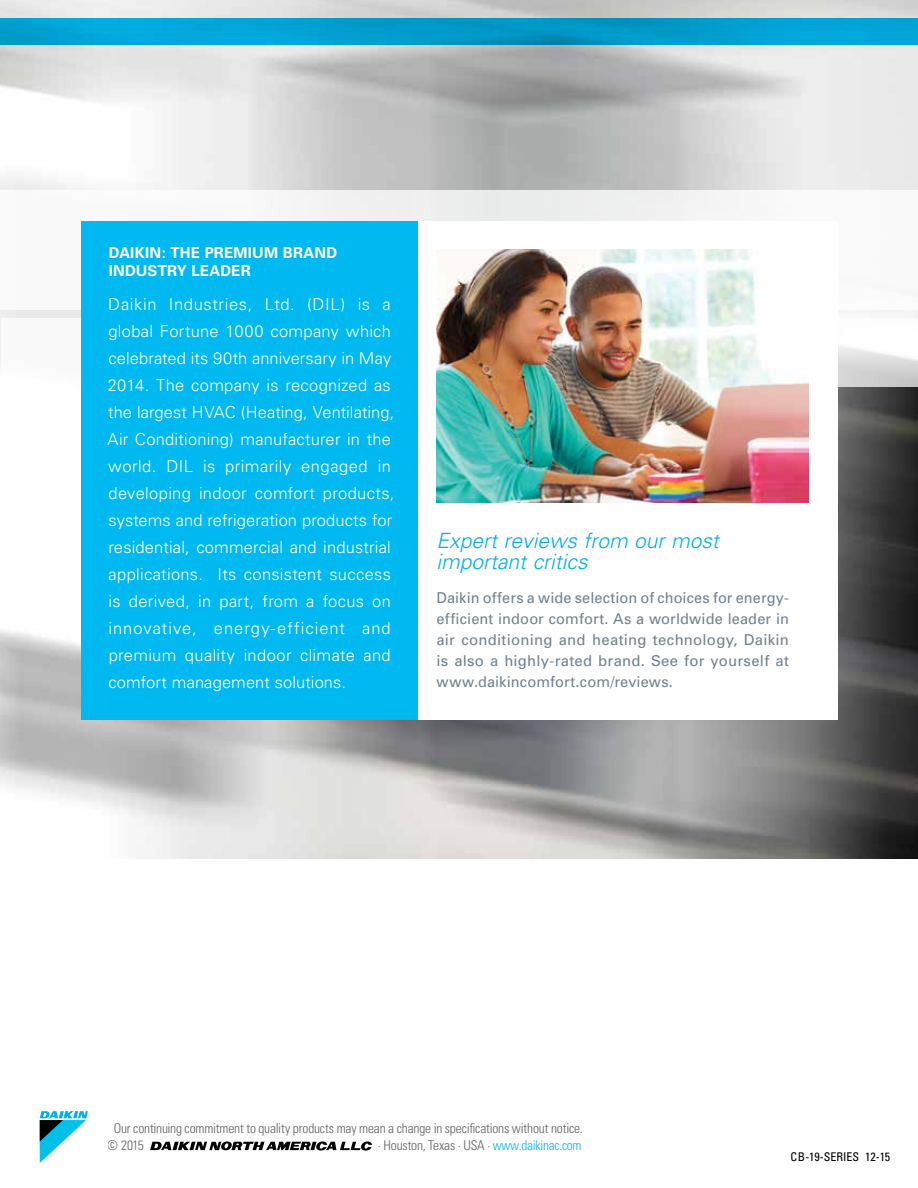
<style>
.page{position:relative;width:918px;height:1188px;background:#fff}
.page>*{position:absolute;margin:0;border:0;box-sizing:border-box;transform-origin:0 0}
.t1{font:italic 300 21px/21px "Univers";color:#00aeef}
.t2{font:300 16.5px/27px "Univers";letter-spacing:.015em;color:#fff}
.t3{font:15px/21px "Univers";letter-spacing:.015em;color:#718190;text-align:justify}
.t4{font:700 15px/18px "Univers";letter-spacing:.01em;color:#fff}
.t5{font:300 condensed 13.5px/16.5px "Univers";letter-spacing:-.015em;color:#58595b}
.t6{font:condensed 12px "Univers";color:#000}
.s1{color:#00aeef}
</style>
<div class="page">
<img style="left:0;top:0;width:918px;height:859px">
<svg style="left:0;top:18px;width:918px;height:27px;background:#009fd0"></svg>
<svg style="left:150px;top:1141px;width:222px;height:10px"></svg>
<div style="left:0;top:190px;width:918px;height:120px;background:#fff"></div>
<svg style="left:1px;top:319px;width:917px;height:68px"></svg>
<div style="left:81px;top:221px;width:337px;height:499px;background:#00b9f1"></div>
<svg style="left:40px;top:1111px;width:48px;height:52px"></svg>
<div style="left:418px;top:221px;width:420px;height:499px;background:#fff"></div>
<img style="left:436px;top:250px;width:372px;height:252px">
<p class="t4" style="left:109px;top:244px;width:230px">DAIKIN: THE PREMIUM BRAND<br>INDUSTRY LEADER</p>
<p class="t2" style="left:107px;top:290px;width:289px">Daikin Industries, Ltd. (DIL) is a global Fortune 1000 company which celebrated its 90th anniversary in May 2014. The company is recognized as the largest HVAC (Heating, Ventilating, Air Conditioning) manufacturer in the world. DIL is primarily engaged in developing indoor comfort products, systems and refrigeration products for residential, commercial and industrial applications. Its consistent success is derived, in part, from a focus on innovative, energy-efficient and premium quality indoor climate and comfort management solutions.</p>
<p class="t1" style="left:436px;top:529px;width:284px">Expert reviews from our most important critics</p>
<p class="t3" style="left:436px;top:587px;width:354px">Daikin offers a wide selection of choices for energy&shy;efficient indoor comfort. As a worldwide leader in air conditioning and heating technology, Daikin is also a highly-rated brand. See for yourself at www.daikincomfort.com/reviews.</p>
<p class="t5" style="left:108px;top:1120px;width:476px;text-indent:6px">Our continuing commitment to quality products may mean a change in specifications without notice. © 2015</p>
<p class="t5" style="left:378px;top:1136px;width:205px">· Houston, Texas · USA · <span class="s1">www.daikinac.com</span></p>
<p class="t6" style="left:791px;top:1149px;width:101px">CB-19-SERIES 12-15</p>
</div>
